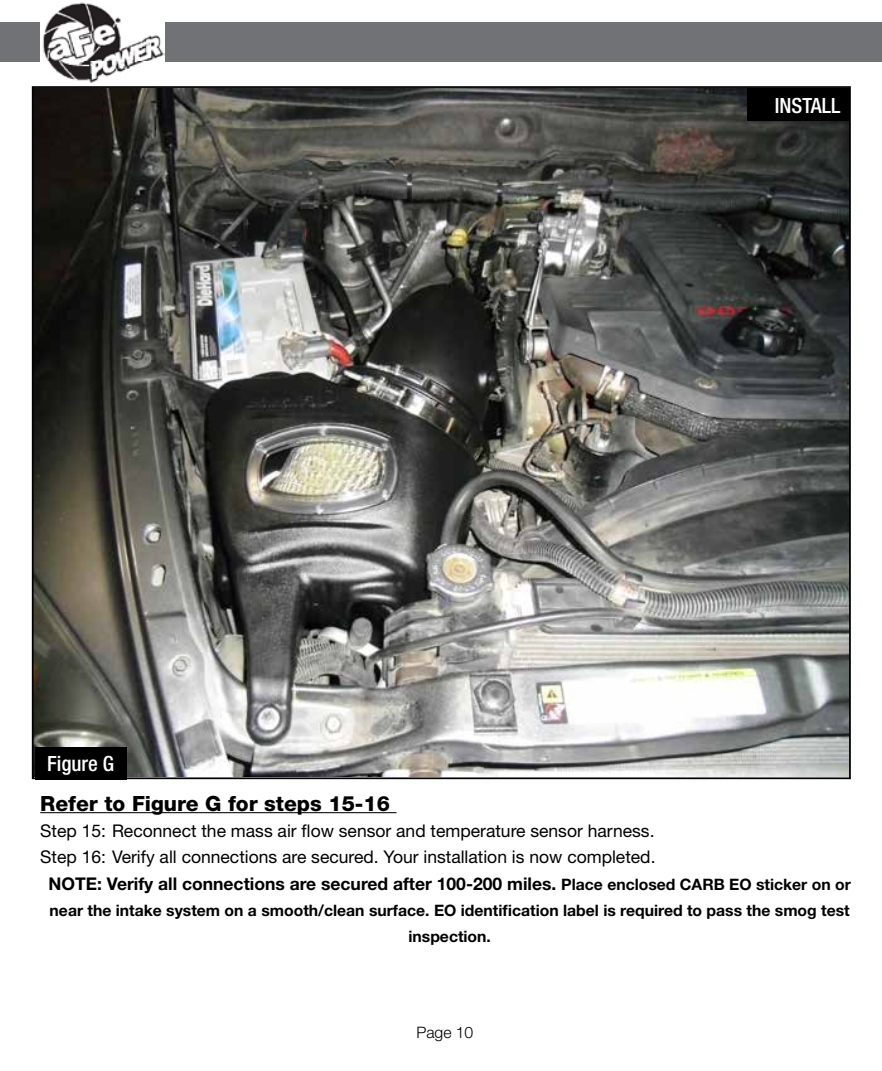
<style>
.page{position:relative;width:882px;height:1071px;background:#fff}
.page>*{position:absolute;margin:0;border:0;box-sizing:border-box;transform-origin:0 0}
.t1{font:800 21px "Helvetica Neue";color:#000}
.t2{font:500 condensed 21px "Helvetica Neue";color:#fff}
.t3{font:17.5px "Helvetica Neue";color:#000}
.t4{font:700 17.5px "Helvetica Neue";color:#000}
.t5{font:700 15.75px/26.2px "Helvetica Neue";color:#000;text-align:center}
.t6{font:300 15.75px "Helvetica Neue";color:#000}
.s1{font-size:15.75px}
</style>
<div class="page">
<img style="left:35px;top:89px;width:813px;height:687px">
<div style="left:0;top:23px;width:882px;height:39px;background:#717275"></div>
<img style="left:40px;top:2px;width:125px;height:81px">
<hr style="left:40px;top:812px;width:357px;height:1px;background:#000">
<div style="left:35px;top:747px;width:91px;height:33px;background:#000"></div>
<div style="left:747px;top:88px;width:103px;height:33px;background:#000"></div>
<p class="t2" style="left:47px;top:751px;width:69px">Figure G</p>
<p class="t2" style="left:775px;top:93px;width:67px">INSTALL</p>
<p class="t1" style="left:40px;top:791px;width:351px">Refer to Figure G for steps 15-16</p>
<p class="t3" style="left:40px;top:820px;width:616px">Step 15: Reconnect the mass air flow sensor and temperature sensor harness.</p>
<p class="t3" style="left:40px;top:847px;width:617px">Step 16: Verify all connections are secured. Your installation is now completed.</p>
<p class="t4" style="left:49px;top:872px;width:804px">NOTE: Verify all connections are secured after 100-200 miles. <span class="s1">Place enclosed CARB EO sticker on or</span></p>
<p class="t5" style="left:50px;top:897px;width:802px">near the intake system on a smooth/clean surface. EO identification label is required to pass the smog test inspection.</p>
<p class="t6" style="left:416px;top:1023px;width:58px">Page 10</p>
</div>
